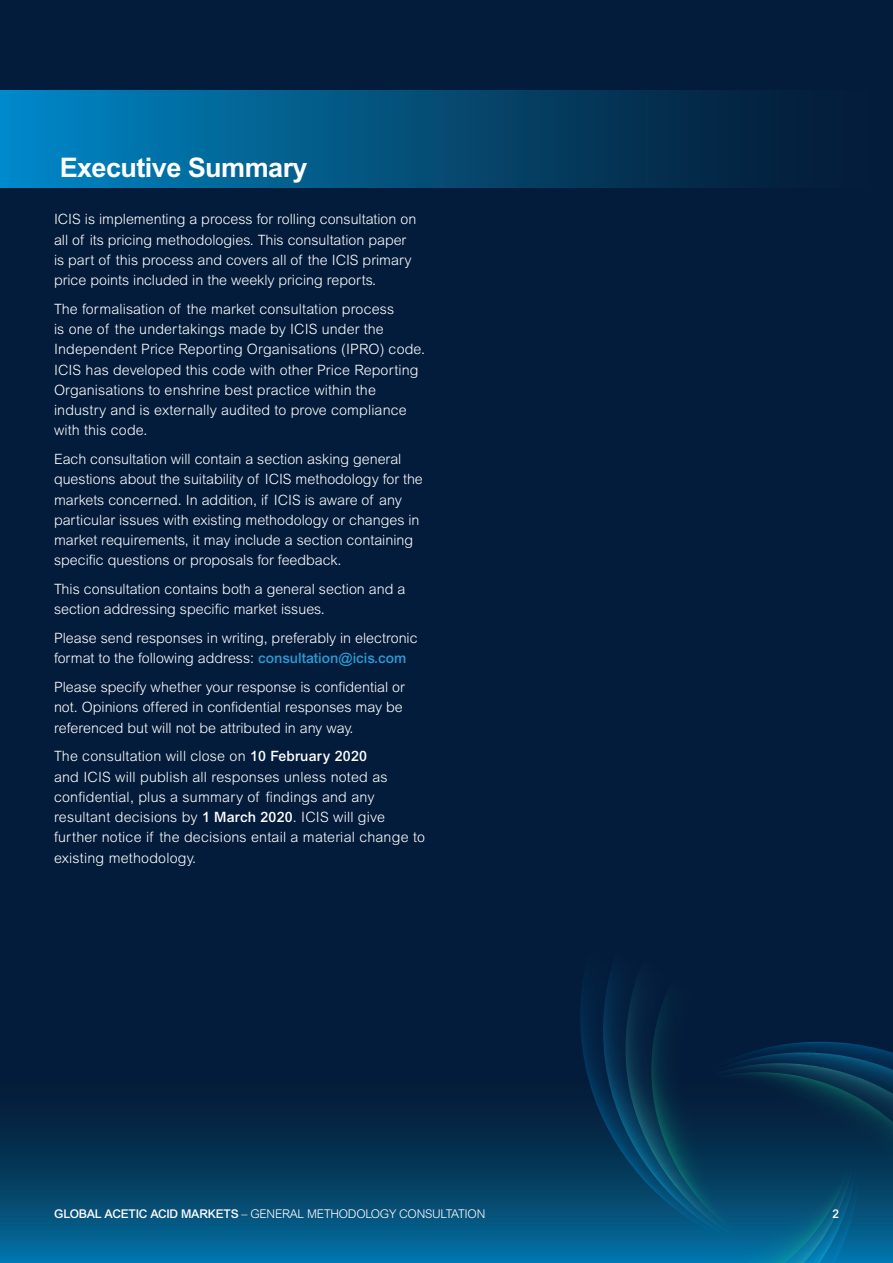
<style>
.page{position:relative;width:893px;height:1263px;background:#041c3b}
.page>*{position:absolute;margin:0;border:0;box-sizing:border-box;transform-origin:0 0}
.t1{font:700 27px "Arial MT Std";letter-spacing:-.02em;color:#fff}
.t2{font:300 14.25px/20.2px "Arial MT Std";color:#fff}
.t3{font:300 12px "Arial MT Std";letter-spacing:-.02em;color:#fff}
.t4{font:500 12px "Arial MT Std";color:#fff}
.s1{font-weight:500;color:#299ed9}
.s2{font-weight:500}
</style>
<div class="page">
<svg style="left:0;top:1126px;width:619px;height:137px;background:#04496f"></svg>
<div style="left:0;top:90px;width:893px;height:98px;background:linear-gradient(to right,#0186c3,#05122a)"></div>
<svg style="left:579px;top:984px;width:24px;height:274px"></svg>
<svg style="left:603px;top:974px;width:16px;height:287px"></svg>
<svg style="left:625px;top:983px;width:197px;height:59px"></svg>
<svg style="left:619px;top:1042px;width:274px;height:221px;background:#064568"></svg>
<svg style="left:651px;top:983px;width:170px;height:279px"></svg>
<p class="t1" style="left:60px;top:152px;width:249px">Executive Summary</p>
<p class="t2" style="left:54px;top:209px;width:364px">ICIS is implementing a process for rolling consultation on all of its pricing methodologies. This consultation paper is part of this process and covers all of the ICIS primary price points included in the weekly pricing reports.</p>
<p class="t2" style="left:54px;top:299px;width:373px">The formalisation of the market consultation process<br>is one of the undertakings made by ICIS under the Independent Price Reporting Organisations (IPRO) code.<br>ICIS has developed this code with other Price Reporting Organisations to enshrine best practice within the industry and is externally audited to prove compliance with this code.</p>
<p class="t2" style="left:54px;top:449px;width:370px">Each consultation will contain a section asking general questions about the suitability of ICIS methodology for the markets concerned. In addition, if ICIS is aware of any particular issues with existing methodology or changes in market requirements, it may include a section containing specific questions or proposals for feedback.</p>
<p class="t2" style="left:54px;top:579px;width:353px">This consultation contains both a general section and a section addressing specific market issues.</p>
<p class="t2" style="left:54px;top:628px;width:365px">Please send responses in writing, preferably in electronic format to the following address: <span class="s1">consultation@icis.com</span></p>
<p class="t2" style="left:54px;top:677px;width:352px">Please specify whether your response is confidential or not. Opinions offered in confidential responses may be referenced but will not be attributed in any way.</p>
<p class="t2" style="left:54px;top:746px;width:373px">The consultation will close on <span class="s2">10 February 2020<br></span>and ICIS will publish all responses unless noted as confidential, plus a summary of findings and any resultant decisions by <span class="s2">1 March 2020</span>. ICIS will give further notice if the decisions entail a material change to existing methodology.</p>
<p class="t3" style="left:54px;top:1206px;width:433px"><span class="s2">GLOBAL ACETIC ACID MARKETS</span> – GENERAL METHODOLOGY CONSULTATION</p>
<p class="t4" style="left:832px;top:1206px;width:8px">2</p>
</div>
